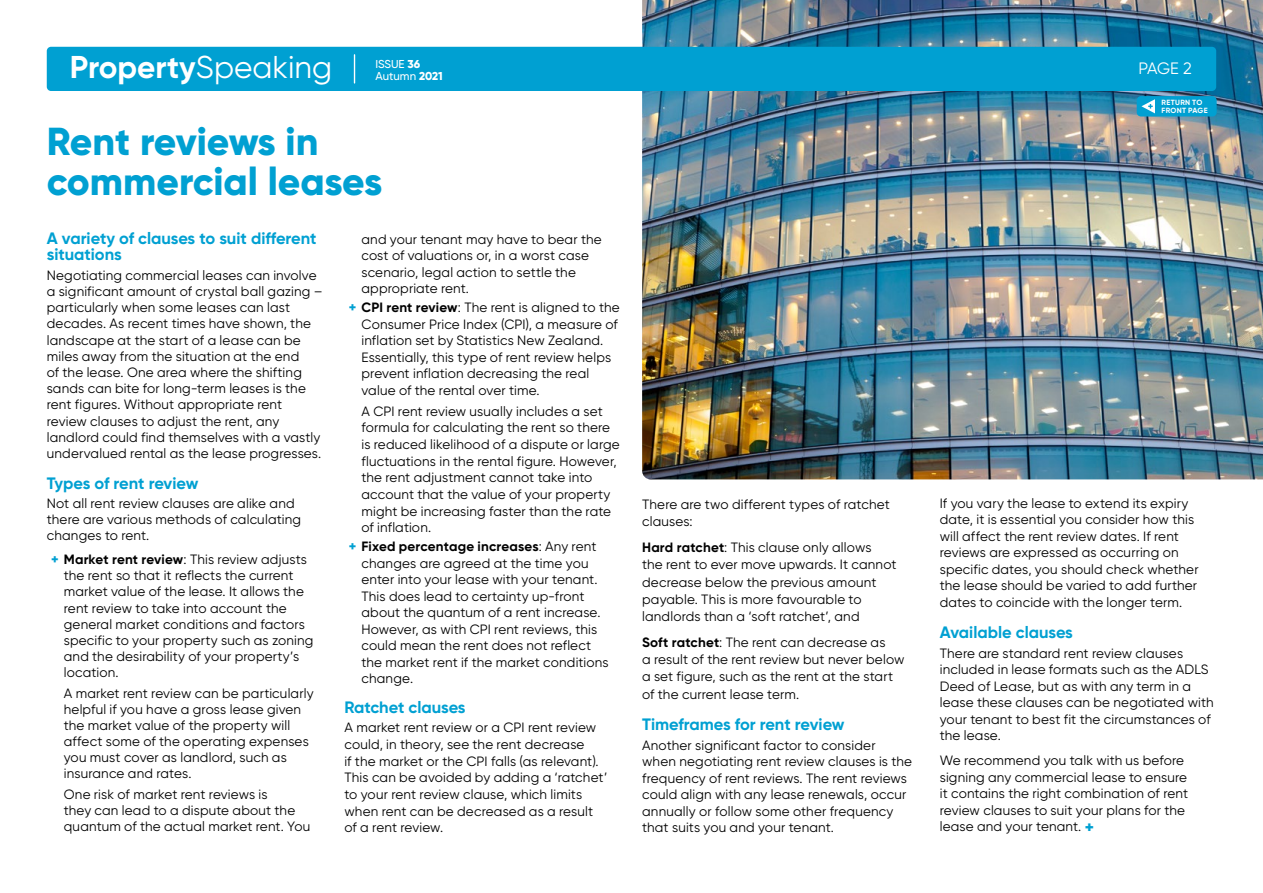
<style>
.page{position:relative;width:1263px;height:893px;background:#fff}
.page>*{position:absolute;margin:0;border:0;box-sizing:border-box;transform-origin:0 0}
.t1{font:800 39px/40.5px "Gilroy";letter-spacing:-.005em;color:#00a0d2}
.t2{font:700 31.5px "Gilroy";color:#fff}
.t3{font:700 16.5px/16.5px "Gilroy";color:#00a0d2}
.t4{font:16.5px "Gilroy";color:#fff}
.t5{font:13.5px/16.5px "Gilroy";letter-spacing:.01em;color:#000}
.t6{font:500 11.4px/12.5px "Gilroy";color:#fff}
.t7{font:700 7.5px/7.5px "Gilroy";letter-spacing:.035em;color:#fff}
.s1{font-weight:400}
.s2{font-weight:800}
.s3{font-weight:800;color:#00a0d2}
.s4{font-weight:700}
.s5{font-weight:800;font-size:16.5px;color:#00a0d2}
</style>
<div class="page">
<img style="left:642px;top:0;width:621px;height:479px">
<div style="left:47px;top:47px;width:1169px;height:44px;background:#00a0d2;border-radius:4px"></div>
<svg style="left:354px;top:55px;width:1px;height:28px"></svg>
<div style="left:1137px;top:96px;width:79px;height:21px;background:#00a0d2;border-radius:4px"></div>
<svg style="left:1141px;top:99px;width:14px;height:14px"></svg>
<h2 class="t2" style="left:70px;top:48px;width:264px">Property<span class="s1">Speaking</span></h2>
<p class="t4" style="left:1138px;top:58px;width:55px">PAGE 2</p>
<p class="t6" style="left:375px;top:57px;width:69px">ISSUE <span class="s2">36<br></span>Autumn <span class="s2">2021</span></p>
<h1 class="t1" style="left:47px;top:121px;width:337px">Rent reviews in commercial leases</h1>
<p class="t3" style="left:47px;top:230px;width:271px">A variety of clauses to suit different situations</p>
<p class="t5" style="left:47px;top:267px;width:278px">Negotiating commercial leases can involve a significant amount of crystal ball gazing – particularly when some leases can last decades. As recent times have shown, the landscape at the start of a lease can be miles away from the situation at the end<br>of the lease. One area where the shifting sands can bite for long-term leases is the rent figures. Without appropriate rent review clauses to adjust the rent, any landlord could find themselves with a vastly undervalued rental as the lease progresses.</p>
<p class="t3" style="left:47px;top:475px;width:153px">Types of rent review</p>
<p class="t5" style="left:47px;top:495px;width:256px;line-height:15.8px">Not all rent review clauses are alike and there are various methods of calculating changes to rent.</p>
<p class="t5" style="left:64px;top:551px;width:251px;line-height:16px;text-indent:-13px"><span class="s3">+</span> <span class="s4">Market rent review</span>: This review adjusts the rent so that it reflects the current market value of the lease. It allows the rent review to take into account the general market conditions and factors specific to your property such as zoning and the desirability of your property’s location.</p>
<p class="t5" style="left:64px;top:685px;width:251px;line-height:16px">A market rent review can be particularly helpful if you have a gross lease given the market value of the property will affect some of the operating expenses you must cover as landlord, such as insurance and rates.</p>
<p class="t5" style="left:64px;top:786px;width:248px">One risk of market rent reviews is<br>they can lead to a dispute about the quantum of the actual market rent. You</p>
<p class="t5" style="left:361px;top:231px;width:242px">and your tenant may have to bear the cost of valuations or, in a worst case scenario, legal action to settle the appropriate rent.</p>
<p class="t5" style="left:361px;top:299px;width:260px;text-indent:-13px"><span class="s3">+</span> <span class="s4">CPI rent review</span>: The rent is aligned to the Consumer Price Index (CPI), a measure of inflation set by Statistics New Zealand.<br>Essentially, this type of rent review helps prevent inflation decreasing the real value of the rental over time.</p>
<p class="t5" style="left:361px;top:403px;width:260px">A CPI rent review usually includes a set formula for calculating the rent so there is reduced likelihood of a dispute or large fluctuations in the rental figure. However, the rent adjustment cannot take into account that the value of your property might be increasing faster than the rate of inflation.</p>
<p class="t5" style="left:361px;top:538px;width:249px;text-indent:-13px"><span class="s3">+</span> <span class="s4">Fixed percentage increases</span>: Any rent changes are agreed at the time you enter into your lease with your tenant.<br>This does lead to certainty up-front about the quantum of a rent increase.<br>However, as with CPI rent reviews, this could mean the rent does not reflect the market rent if the market conditions change.</p>
<p class="t3" style="left:344px;top:698px;width:123px">Ratchet clauses</p>
<p class="t5" style="left:344px;top:719px;width:264px">A market rent review or a CPI rent review could, in theory, see the rent decrease<br>if the market or the CPI falls (as relevant).<br>This can be avoided by adding a ‘ratchet’ to your rent review clause, which limits when rent can be decreased as a result of a rent review.</p>
<p class="t5" style="left:642px;top:496px;width:249px;line-height:17.2px">There are two different types of ratchet clauses:</p>
<p class="t5" style="left:642px;top:539px;width:256px;line-height:17.2px"><span class="s4">Hard ratchet</span>: This clause only allows<br>the rent to ever move upwards. It cannot decrease below the previous amount payable. This is more favourable to landlords than a ‘soft ratchet’, and</p>
<p class="t5" style="left:642px;top:633px;width:264px;line-height:17.2px"><span class="s4">Soft ratchet</span>: The rent can decrease as<br>a result of the rent review but never below a set figure, such as the rent at the start of the current lease term.</p>
<p class="t3" style="left:642px;top:716px;width:204px">Timeframes for rent review</p>
<p class="t5" style="left:642px;top:736px;width:272px">Another significant factor to consider when negotiating rent review clauses is the frequency of rent reviews. The rent reviews could align with any lease renewals, occur annually or follow some other frequency that suits you and your tenant.</p>
<p class="t7" style="left:1161px;top:99px;width:48px">RETURN TO<br>FRONT PAGE</p>
<p class="t5" style="left:940px;top:495px;width:260px">If you vary the lease to extend its expiry date, it is essential you consider how this will affect the rent review dates. If rent reviews are expressed as occurring on specific dates, you should check whether the lease should be varied to add further dates to coincide with the longer term.</p>
<p class="t3" style="left:940px;top:624px;width:135px">Available clauses</p>
<p class="t5" style="left:940px;top:645px;width:275px">There are standard rent review clauses included in lease formats such as the ADLS Deed of Lease, but as with any term in a lease these clauses can be negotiated with your tenant to best fit the circumstances of the lease.</p>
<p class="t5" style="left:940px;top:752px;width:250px">We recommend you talk with us before signing any commercial lease to ensure it contains the right combination of rent review clauses to suit your plans for the lease and your tenant. <span class="s5">+</span></p>
</div>
